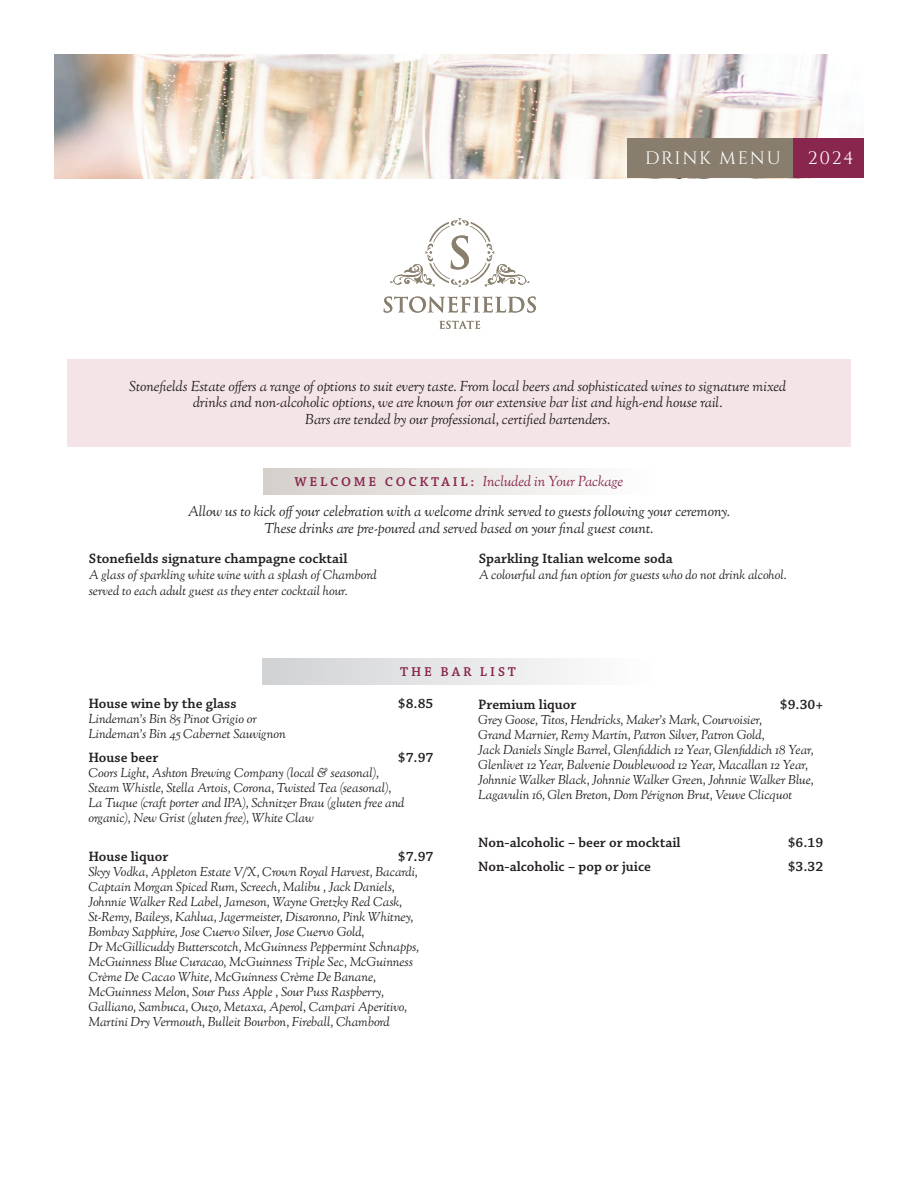
<style>
.page{position:relative;width:918px;height:1188px;background:#fff}
.page>*{position:absolute;margin:0;border:0;box-sizing:border-box;transform-origin:0 0}
.t1{font:18px "Cinzel";letter-spacing:.09em;color:#fff}
.t2{font:italic 14.25px/16.5px "Sorts Mill Goudy";color:#231f20;text-align:center}
.t3{font:14.25px "Chaparral Pro Semibold Capt";color:#231f20}
.t4{font:italic 14.25px "Sorts Mill Goudy";letter-spacing:-.005em;color:#89264e}
.t5{font:13.5px "Chaparral Pro Semibold Capt";letter-spacing:.21em;color:#89264e}
.t6{font:italic 12.75px/15px "Sorts Mill Goudy";color:#231f20}
.s1{font-family:"Chaparral Pro Semibold Capt";font-style:normal;font-size:13.5px}
</style>
<div class="page">
<img style="left:54px;top:54px;width:774px;height:124px">
<div style="left:627px;top:138px;width:171px;height:40px;background:#897e6e"></div>
<div style="left:794px;top:138px;width:70px;height:40px;background:#89264e"></div>
<svg style="left:384px;top:297px;width:152px;height:16px"></svg>
<svg style="left:439px;top:321px;width:41px;height:8px"></svg>
<svg style="left:390px;top:218px;width:140px;height:69px"></svg>
<svg style="left:470px;top:226px;width:17px;height:17px"></svg>
<svg style="left:433px;top:226px;width:17px;height:17px"></svg>
<svg style="left:470px;top:262px;width:17px;height:17px"></svg>
<svg style="left:433px;top:262px;width:17px;height:17px"></svg>
<div style="left:263px;top:468px;width:390px;height:27px;background:linear-gradient(to right,#d4cfca,#fefefe)"></div>
<div style="left:68px;top:359px;width:783px;height:88px;background:#f4e3e7"></div>
<div style="left:262px;top:658px;width:390px;height:27px;background:linear-gradient(to right,#d0d1d3,#fefefe)"></div>
<p class="t1" style="left:645px;top:147px;width:137px">DRINK MENU</p>
<p class="t1" style="left:808px;top:147px;width:47px">2024</p>
<p class="t2" style="left:129px;top:379px;width:659px">Stonefields Estate offers a range of options to suit every taste. From local beers and sophisticated wines to signature mixed drinks and non-alcoholic options, we are known for our extensive bar list and high-end house rail.<br>Bars are tended by our professional, certified bartenders.</p>
<p class="t4" style="left:294px;top:473px;width:330px"><span class="s1">W E L C O M E C O C K T A I L :</span> Included in Your Package</p>
<p class="t2" style="left:188px;top:505px;width:544px">Allow us to kick off your celebration with a welcome drink served to guests following your ceremony.<br>These drinks are pre-poured and served based on your final guest count.</p>
<p class="t3" style="left:89px;top:551px;width:260px">Stonefields signature champagne cocktail</p>
<p class="t6" style="left:89px;top:568px;width:289px;line-height:15.8px">A glass of sparkling white wine with a splash of Chambord served to each adult guest as they enter cocktail hour.</p>
<p class="t3" style="left:479px;top:551px;width:196px">Sparkling Italian welcome soda</p>
<p class="t6" style="left:479px;top:569px;width:309px">A colourful and fun option for guests who do not drink alcohol.</p>
<p class="t5" style="left:400px;top:664px;width:117px">THE BAR LIST</p>
<p class="t3" style="left:88px;top:696px;width:150px">House wine by the glass</p>
<p class="t3" style="left:398px;top:696px;width:37px">$8.85</p>
<p class="t6" style="left:88px;top:713px;width:199px">Lindeman’s Bin 85 Pinot Grigio or<br>Lindeman’s Bin 45 Cabernet Sauvignon</p>
<p class="t3" style="left:88px;top:750px;width:71px">House beer</p>
<p class="t3" style="left:398px;top:750px;width:37px">$7.97</p>
<p class="t6" style="left:88px;top:767px;width:318px">Coors Light, Ashton Brewing Company (local &amp; seasonal), Steam Whistle, Stella Artois, Corona, Twisted Tea (seasonal), La Tuque (craft porter and IPA), Schnitzer Brau (gluten free and organic), New Grist (gluten free), White Claw</p>
<p class="t3" style="left:88px;top:849px;width:81px">House liquor</p>
<p class="t3" style="left:398px;top:849px;width:37px">$7.97</p>
<p class="t6" style="left:88px;top:866px;width:332px">Skyy Vodka, Appleton Estate V/X, Crown Royal Harvest, Bacardi, Captain Morgan Spiced Rum, Screech, Malibu , Jack Daniels, Johnnie Walker Red Label, Jameson, Wayne Gretzky Red Cask, St-Remy, Baileys, Kahlua, Jagermeister, Disaronno, Pink Whitney, Bombay Sapphire, Jose Cuervo Silver, Jose Cuervo Gold,<br>Dr McGillicuddy Butterscotch, McGuinness Peppermint Schnapps, McGuinness Blue Curacao, McGuinness Triple Sec, McGuinness Crème De Cacao White, McGuinness Crème De Banane, McGuinness Melon, Sour Puss Apple , Sour Puss Raspberry, Galliano, Sambuca, Ouzo, Metaxa, Aperol, Campari Aperitivo, Martini Dry Vermouth, Bulleit Bourbon, Fireball, Chambord</p>
<p class="t3" style="left:478px;top:696px;width:100px">Premium liquor</p>
<p class="t3" style="left:780px;top:696px;width:45px">$9.30+</p>
<p class="t6" style="left:478px;top:714px;width:337px">Grey Goose, Titos, Hendricks, Maker’s Mark, Courvoisier,<br>Grand Marnier, Remy Martin, Patron Silver, Patron Gold,<br>Jack Daniels Single Barrel, Glenfiddich 12 Year, Glenfiddich 18 Year, Glenlivet 12 Year, Balvenie Doublewood 12 Year, Macallan 12 Year, Johnnie Walker Black, Johnnie Walker Green, Johnnie Walker Blue, Lagavulin 16, Glen Breton, Dom Pérignon Brut, Veuve Clicquot</p>
<p class="t3" style="left:478px;top:834px;width:204px">Non-alcoholic – beer or mocktail</p>
<p class="t3" style="left:788px;top:834px;width:37px">$6.19</p>
<p class="t3" style="left:478px;top:858px;width:174px">Non-alcoholic – pop or juice</p>
<p class="t3" style="left:788px;top:858px;width:37px">$3.32</p>
</div>
